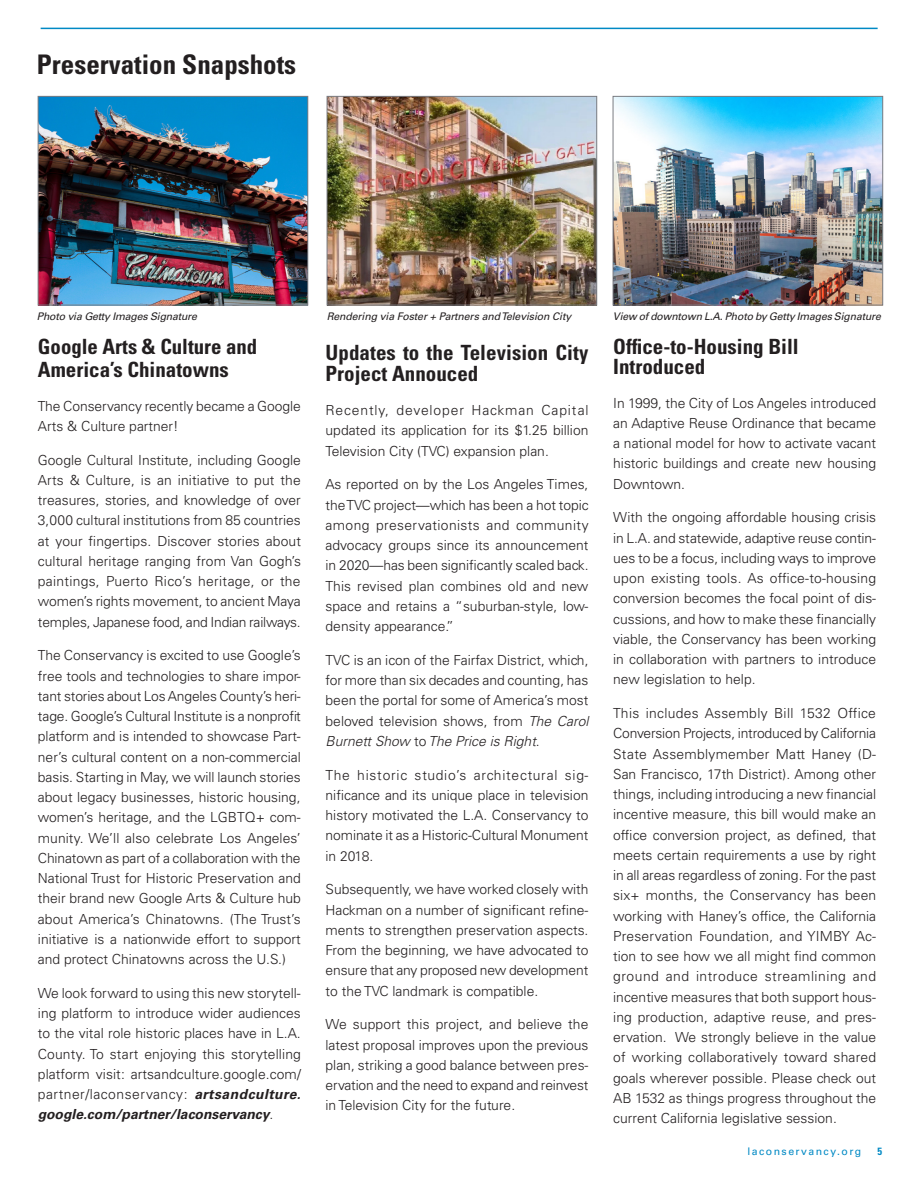
<style>
.page{position:relative;width:918px;height:1188px;background:#fff}
.page>*{position:absolute;margin:0;border:0;box-sizing:border-box;transform-origin:0 0}
.a_Subhead_1{font:700 condensed 27px "Univers LT Std";color:#231f20}
.a_Body_text_-_no_indent{font:700 condensed 21px/21px "Univers LT Std";color:#231f20}
.a_Body_text_-_no_indent-2{font:300 13.8px/20.2px "Univers LT Std";color:#231f20;text-align:justify}
.a_Caption{font:italic 10.5px "Univers LT Std";letter-spacing:-.01em;color:#231f20}
.t1{font:10.5px "Univers LT Std";letter-spacing:.14em;color:#0089c4}
.t2{font:700 condensed 10.5px "Univers LT Std";color:#0089c4}
.s1{font-weight:700;font-style:italic}
.s2{font-style:italic}
</style>
<div class="page">
<hr style="left:41px;top:28px;width:837px;height:1px;background:#0089c4">
<img style="left:40px;top:98px;width:266px;height:205px">
<div style="left:38px;top:96px;width:270px;height:209px;border:1px solid #7a7c82"></div>
<img style="left:329px;top:98px;width:266px;height:205px">
<div style="left:327px;top:96px;width:270px;height:209px;border:1px solid #7a7c82"></div>
<img style="left:615px;top:98px;width:266px;height:205px">
<div style="left:613px;top:96px;width:270px;height:209px;border:1px solid #7a7c82"></div>
<p class="a_Subhead_1" style="left:37px;top:48px;width:261px">Preservation Snapshots</p>
<p class="a_Caption" style="left:37px;top:310px;width:162px">Photo via Getty Images Signature</p>
<p class="a_Body_text_-_no_indent" style="left:38px;top:336px;width:221px">Google Arts &amp; Culture and</p>
<p class="a_Body_text_-_no_indent" style="left:38px;top:359px;width:192px">America’s Chinatowns</p>
<p class="a_Body_text_-_no_indent-2" style="left:38px;top:396px;width:264px">The Conservancy recently became a Google<br>Arts &amp; Culture partner!</p>
<p class="a_Body_text_-_no_indent-2" style="left:38px;top:450px;width:265px">Google Cultural Institute, including Google Arts &amp; Culture, is an initiative to put the treasures, stories, and knowledge of over 3,000 cultural institutions from 85 countries at your fingertips. Discover stories about cultural heritage ranging from Van Gogh’s paintings, Puerto Rico’s heritage, or the women’s rights movement, to ancient Maya temples, Japanese food, and Indian railways.</p>
<p class="a_Body_text_-_no_indent-2" style="left:38px;top:645px;width:264px">The Conservancy is excited to use Google’s free tools and technologies to share impor&shy;tant stories about Los Angeles County’s heri&shy;tage. Google’s Cultural Institute is a nonprofit platform and is intended to showcase Part&shy;ner’s cultural content on a non-commercial basis. Starting in May, we will launch stories about legacy businesses, historic housing, women’s heritage, and the LGBTQ+ com&shy;munity. We’ll also celebrate Los Angeles’ Chinatown as part of a collaboration with the National Trust for Historic Preservation and their brand new Google Arts &amp; Culture hub about America’s Chinatowns. (The Trust’s initiative is a nationwide effort to support and protect Chinatowns across the U.S.)</p>
<p class="a_Body_text_-_no_indent-2" style="left:38px;top:983px;width:264px">We look forward to using this new storytell&shy;ing platform to introduce wider audiences to the vital role historic places have in L.A.<br>County. To start enjoying this storytelling platform visit: artsandculture.google.com/ partner/laconservancy: <span class="s1">artsandculture. google.com/partner/laconservancy</span>.</p>
<p class="a_Caption" style="left:327px;top:310px;width:246px">Rendering via Foster + Partners and Television City</p>
<p class="a_Caption" style="left:613px;top:310px;width:270px">View of downtown L.A. Photo by Getty Images Signature</p>
<p class="a_Body_text_-_no_indent" style="left:326px;top:342px;width:264px">Updates to the Television City<br>Project Annouced</p>
<p class="a_Body_text_-_no_indent-2" style="left:326px;top:400px;width:264px">Recently, developer Hackman Capital updated its application for its $1.25 billion Television City (TVC) expansion plan.</p>
<p class="a_Body_text_-_no_indent-2" style="left:326px;top:474px;width:265px">As reported on by the Los Angeles Times, the TVC project—which has been a hot topic among preservationists and community advocacy groups since its announcement in 2020—has been significantly scaled back.<br>This revised plan combines old and new space and retains a “suburban-style, low&shy;density appearance.”</p>
<p class="a_Body_text_-_no_indent-2" style="left:326px;top:650px;width:264px">TVC is an icon of the Fairfax District, which, for more than six decades and counting, has been the portal for some of America’s most beloved television shows, from <span class="s2">The Carol Burnett Show</span> to <span class="s2">The Price is Right</span>.</p>
<p class="a_Body_text_-_no_indent-2" style="left:326px;top:765px;width:264px">The historic studio’s architectural sig&shy;nificance and its unique place in television history motivated the L.A. Conservancy to nominate it as a Historic-Cultural Monument in 2018.</p>
<p class="a_Body_text_-_no_indent-2" style="left:326px;top:879px;width:264px">Subsequently, we have worked closely with Hackman on a number of significant refine&shy;ments to strengthen preservation aspects.<br>From the beginning, we have advocated to ensure that any proposed new development to the TVC landmark is compatible.</p>
<p class="a_Body_text_-_no_indent-2" style="left:326px;top:1014px;width:264px">We support this project, and believe the latest proposal improves upon the previous plan, striking a good balance between pres&shy;ervation and the need to expand and reinvest in Television City for the future.</p>
<p class="a_Body_text_-_no_indent" style="left:613px;top:336px;width:187px">Office-to-Housing Bill</p>
<p class="a_Body_text_-_no_indent" style="left:613px;top:356px;width:94px">Introduced</p>
<p class="a_Body_text_-_no_indent-2" style="left:613px;top:393px;width:264px">In 1999, the City of Los Angeles introduced an Adaptive Reuse Ordinance that became a national model for how to activate vacant historic buildings and create new housing Downtown.</p>
<p class="a_Body_text_-_no_indent-2" style="left:613px;top:507px;width:264px">With the ongoing affordable housing crisis in L.A. and statewide, adaptive reuse contin&shy;ues to be a focus, including ways to improve upon existing tools. As office-to-housing conversion becomes the focal point of dis&shy;cussions, and how to make these financially viable, the Conservancy has been working in collaboration with partners to introduce new legislation to help.</p>
<p class="a_Body_text_-_no_indent-2" style="left:613px;top:703px;width:265px">This includes Assembly Bill 1532 Office Conversion Projects, introduced by California State Assemblymember Matt Haney (D-San Francisco, 17th District). Among other things, including introducing a new financial incentive measure, this bill would make an office conversion project, as defined, that meets certain requirements a use by right in all areas regardless of zoning. For the past six+ months, the Conservancy has been working with Haney’s office, the California Preservation Foundation, and YIMBY Ac&shy;tion to see how we all might find common ground and introduce streamlining and incentive measures that both support hous&shy;ing production, adaptive reuse, and pres&shy;ervation. We strongly believe in the value of working collaboratively toward shared goals wherever possible. Please check out AB 1532 as things progress throughout the current California legislative session.</p>
<p class="t1" style="left:748px;top:1145px;width:115px">laconservancy.org</p>
<p class="t2" style="left:878px;top:1145px;width:6px">5</p>
</div>
